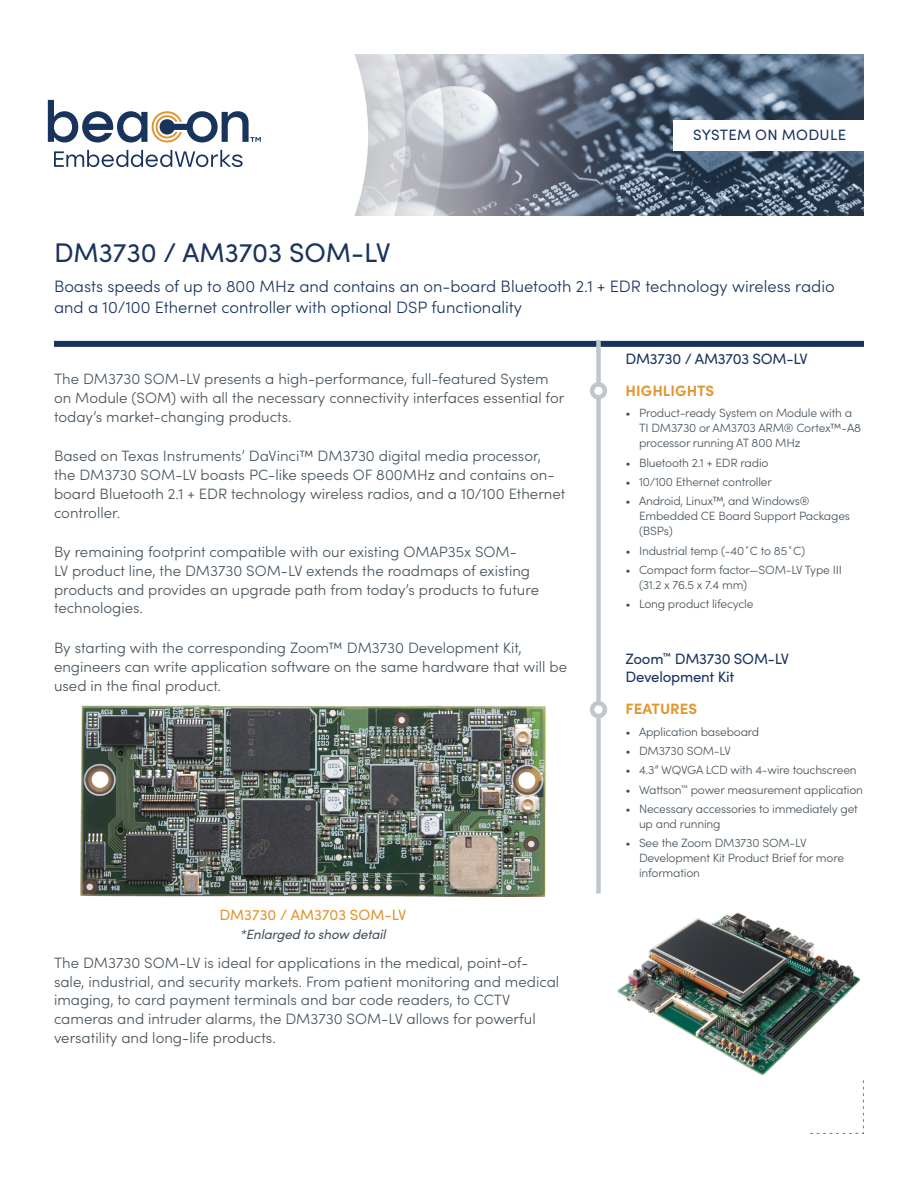
<style>
.page{position:relative;width:918px;height:1188px;background:#fff}
.page>*{position:absolute;margin:0;border:0;box-sizing:border-box;transform-origin:0 0}
.t1{font:27px "Sofia Pro";color:#18345d}
.Subtitle{font:300 16.5px/21px "Sofia Pro";color:#18345d}
.Body{font:300 15px/18.8px "Sofia Pro";color:#46535c}
.Section_Heading{font:15px/18.8px "Sofia Pro";letter-spacing:-.015em;color:#18345d}
.Image_Heading{font:15px "Sofia Pro";color:#e2962f}
.Section_Sub_Heading{font:700 15px "Sofia Pro";letter-spacing:.005em;color:#e2962f}
.Section_Heading-2{font:15px "Sofia Pro";letter-spacing:.02em;color:#18345d}
.Image_Description{font:italic 13.5px "Sofia Pro";letter-spacing:-.015em;color:#46535c}
.t2{font:300 12px/15px "Sofia Pro";letter-spacing:-.015em;color:#46535c}
</style>
<div class="page">
<img style="left:481px;top:54px;width:383px;height:162px">
<svg style="left:444px;top:54px;width:37px;height:162px;background:#b8bbc2"></svg>
<svg style="left:406px;top:54px;width:38px;height:162px;background:#c6c9cf"></svg>
<svg style="left:368px;top:54px;width:38px;height:162px;background:#d4d5d9"></svg>
<svg style="left:87px;top:54px;width:281px;height:162px"></svg>
<svg style="left:54px;top:150px;width:189px;height:17px"></svg>
<svg style="left:48px;top:100px;width:213px;height:43px"></svg>
<svg style="left:810px;top:1080px;width:54px;height:54px"></svg>
<div style="left:673px;top:120px;width:194px;height:31px;background:#fff"></div>
<div style="left:54px;top:341px;width:810px;height:6px;background:#18345d"></div>
<div style="left:596px;top:340px;width:5px;height:554px;background:#c0c6cc"></div>
<div style="left:592px;top:384px;width:13px;height:13px;background:#fff;border-radius:50%"></div>
<div style="left:590px;top:382px;width:17px;height:17px;border:4px solid #c0c6cc;border-radius:50%"></div>
<div style="left:592px;top:703px;width:13px;height:13px;background:#fff;border-radius:50%"></div>
<div style="left:590px;top:701px;width:17px;height:17px;border:4px solid #c0c6cc;border-radius:50%"></div>
<img style="left:80px;top:705px;width:466px;height:192px">
<img style="left:617px;top:913px;width:244px;height:163px">
<p class="Section_Heading-2" style="left:693px;top:124px;width:154px">SYSTEM ON MODULE</p>
<p class="t1" style="left:54px;top:233px;width:338px">DM3730 / AM3703 SOM-LV</p>
<p class="Subtitle" style="left:54px;top:275px;width:782px">Boasts speeds of up to 800 MHz and contains an on-board Bluetooth 2.1 + EDR technology wireless radio and a 10/100 Ethernet controller with optional DSP functionality</p>
<p class="Body" style="left:54px;top:369px;width:512px">The DM3730 SOM-LV presents a high-performance, full-featured System on Module (SOM) with all the necessary connectivity interfaces essential for today’s market-changing products.</p>
<p class="Body" style="left:54px;top:446px;width:513px">Based on Texas Instruments’ DaVinci™ DM3730 digital media processor, the DM3730 SOM-LV boasts PC-like speeds OF 800MHz and contains on&shy;board Bluetooth 2.1 + EDR technology wireless radios, and a 10/100 Ethernet controller.</p>
<p class="Body" style="left:54px;top:542px;width:487px">By remaining footprint compatible with our existing OMAP35x SOM-<br>LV product line, the DM3730 SOM-LV extends the roadmaps of existing products and provides an upgrade path from today’s products to future technologies.</p>
<p class="Body" style="left:54px;top:638px;width:515px">By starting with the corresponding Zoom™ DM3730 Development Kit, engineers can write application software on the same hardware that will be used in the final product.</p>
<p class="Image_Heading" style="left:219px;top:904px;width:189px">DM3730 / AM3703 SOM-LV</p>
<p class="Image_Description" style="left:240px;top:924px;width:147px">*Enlarged to show detail</p>
<p class="Body" style="left:54px;top:952px;width:507px">The DM3730 SOM-LV is ideal for applications in the medical, point-of&shy;sale, industrial, and security markets. From patient monitoring and medical imaging, to card payment terminals and bar code readers, to CCTV cameras and intruder alarms, the DM3730 SOM-LV allows for powerful versatility and long-life products.</p>
<p class="Section_Heading" style="left:626px;top:349px;width:184px">DM3730 / AM3703 SOM-LV</p>
<p class="Section_Sub_Heading" style="left:626px;top:379px;width:90px">HIGHLIGHTS</p>
<p class="t2" style="left:639px;top:405px;width:224px;text-indent:-14px">• Product-ready System on Module with a<br>TI DM3730 or AM3703 ARM® Cortex™-A8 processor running AT 800 MHz</p>
<p class="t2" style="left:626px;top:454px;width:145px">• Bluetooth 2.1 + EDR radio</p>
<p class="t2" style="left:626px;top:474px;width:148px">• 10/100 Ethernet controller</p>
<p class="t2" style="left:639px;top:493px;width:213px;text-indent:-14px">• Android, Linux™, and Windows®<br>Embedded CE Board Support Packages (BSPs)</p>
<p class="t2" style="left:626px;top:542px;width:181px">• Industrial temp (-40˚C to 85˚C)</p>
<p class="t2" style="left:639px;top:562px;width:205px;text-indent:-14px">• Compact form factor—SOM-LV Type III (31.2 x 76.5 x 7.4 mm)</p>
<p class="t2" style="left:626px;top:596px;width:130px">• Long product lifecycle</p>
<p class="Section_Heading" style="left:626px;top:648px;width:165px">Zoom<sup>™</sup> DM3730 SOM-LV<br>Development Kit</p>
<p class="Section_Sub_Heading" style="left:626px;top:697px;width:73px">FEATURES</p>
<p class="t2" style="left:626px;top:723px;width:135px">• Application baseboard</p>
<p class="t2" style="left:626px;top:743px;width:107px">• DM3730 SOM-LV</p>
<p class="t2" style="left:626px;top:762px;width:233px">• 4.3” WQVGA LCD with 4-wire touchscreen</p>
<p class="t2" style="left:626px;top:781px;width:239px">• Wattson<sup>™</sup> power measurement application</p>
<p class="t2" style="left:639px;top:801px;width:220px;text-indent:-14px">• Necessary accessories to immediately get up and running</p>
<p class="t2" style="left:639px;top:835px;width:207px;text-indent:-14px">• See the Zoom DM3730 SOM-LV<br>Development Kit Product Brief for more information</p>
</div>
